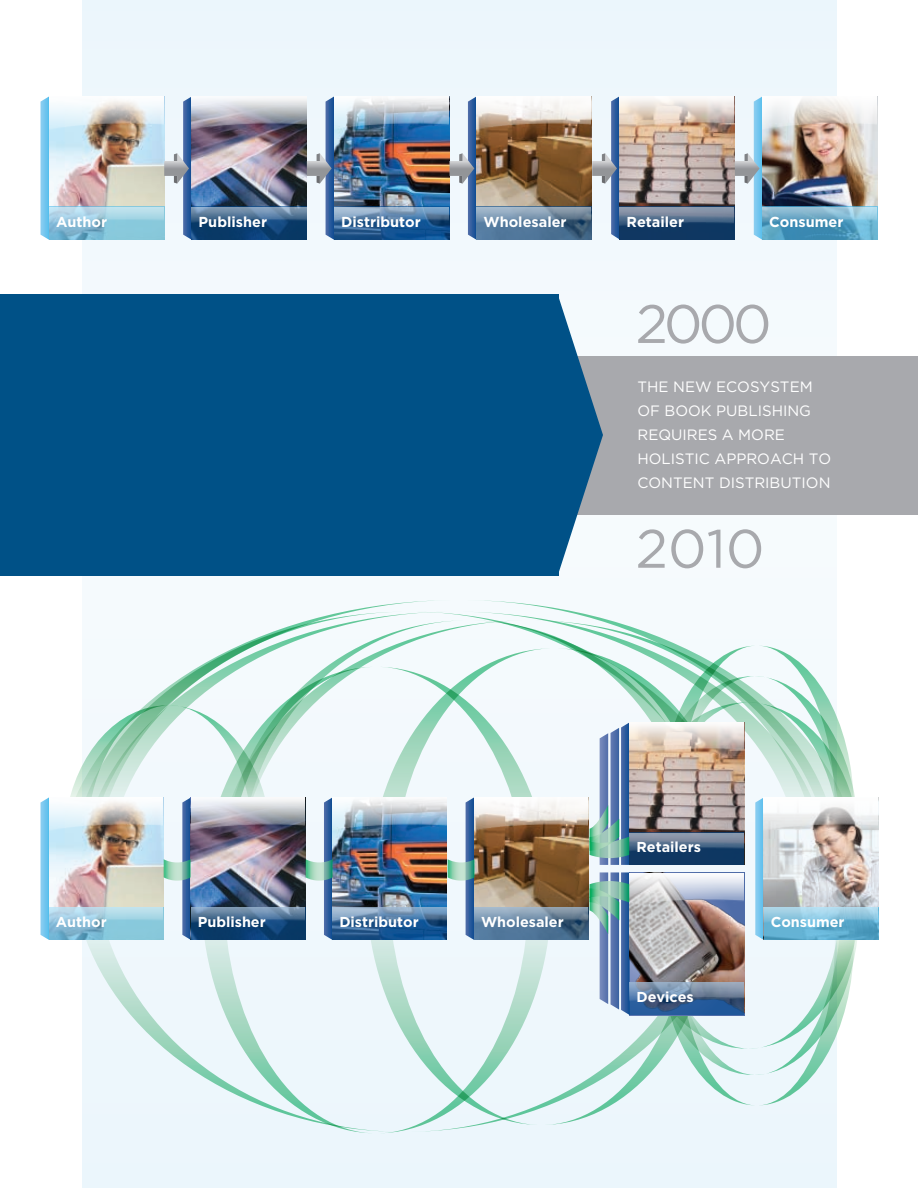
<style>
.page{position:relative;width:918px;height:1188px;background:#fff}
.page>*{position:absolute;margin:0;border:0;box-sizing:border-box;transform-origin:0 0}
.t1{font:54px "Gotham";letter-spacing:-.04em;color:#a8a9ad}
.t2{font:15px/24px "Gotham";color:#fff}
.t3{font:700 14.4px "Gotham";color:#fff}
</style>
<div class="page">
<div style="left:82px;top:444px;width:755px;height:744px;background:#f5fafd"></div>
<div style="left:82px;top:0;width:755px;height:458px;background:#edf7fc"></div>
<div style="left:544px;top:357px;width:374px;height:158px;background:#a8a9ad"></div>
<div style="left:0;top:294px;width:558px;height:282px;background:#005187"></div>
<svg style="left:558px;top:294px;width:45px;height:282px"></svg>
<svg style="left:40px;top:96px;width:9px;height:144px"></svg>
<img style="left:49px;top:96px;width:115px;height:111px">
<img style="left:192px;top:96px;width:115px;height:111px">
<img style="left:334px;top:96px;width:115px;height:111px">
<img style="left:477px;top:96px;width:115px;height:111px">
<img style="left:620px;top:96px;width:115px;height:110px">
<img style="left:762px;top:96px;width:116px;height:111px">
<svg style="left:49px;top:207px;width:115px;height:33px;fill:#87c7da"></svg>
<img style="left:49px;top:208px;width:115px;height:16px">
<svg style="left:192px;top:207px;width:115px;height:33px;fill:#093968"></svg>
<img style="left:192px;top:208px;width:114px;height:16px">
<div style="left:620px;top:206px;width:115px;height:34px;background:linear-gradient(to right,#113762,#0e3762)"></div>
<img style="left:620px;top:208px;width:114px;height:20px">
<svg style="left:762px;top:207px;width:116px;height:33px"></svg>
<img style="left:49px;top:97px;width:115px;height:37px">
<img style="left:192px;top:97px;width:114px;height:37px">
<svg style="left:334px;top:207px;width:115px;height:33px"></svg>
<img style="left:334px;top:208px;width:115px;height:16px">
<img style="left:334px;top:97px;width:115px;height:37px">
<svg style="left:477px;top:207px;width:115px;height:33px;fill:#4f769a"></svg>
<img style="left:477px;top:208px;width:114px;height:16px">
<img style="left:477px;top:97px;width:114px;height:37px">
<img style="left:620px;top:97px;width:114px;height:37px">
<img style="left:762px;top:97px;width:114px;height:37px">
<img style="left:762px;top:208px;width:114px;height:16px">
<svg style="left:164px;top:96px;width:28px;height:144px"></svg>
<svg style="left:307px;top:96px;width:27px;height:144px"></svg>
<svg style="left:450px;top:96px;width:27px;height:144px"></svg>
<svg style="left:592px;top:96px;width:28px;height:144px"></svg>
<svg style="left:735px;top:97px;width:27px;height:143px"></svg>
<svg style="left:455px;top:612px;width:225px;height:34px"></svg>
<svg style="left:239px;top:612px;width:216px;height:34px"></svg>
<svg style="left:40px;top:797px;width:9px;height:143px"></svg>
<img style="left:49px;top:835px;width:17px;height:72px">
<img style="left:857px;top:815px;width:21px;height:92px">
<svg style="left:49px;top:907px;width:17px;height:33px"></svg>
<img style="left:49px;top:908px;width:17px;height:17px">
<div style="left:764px;top:907px;width:114px;height:33px;background:#4998bb"></div>
<img style="left:857px;top:815px;width:20px;height:20px">
<img style="left:857px;top:908px;width:20px;height:17px">
<img style="left:66px;top:646px;width:791px;height:487px">
<p class="t3" style="left:56px;top:214px;width:53px">Author</p>
<p class="t3" style="left:199px;top:214px;width:70px">Publisher</p>
<p class="t3" style="left:341px;top:214px;width:81px">Distributor</p>
<p class="t3" style="left:483px;top:214px;width:85px">Wholesaler</p>
<p class="t3" style="left:627px;top:213px;width:59px">Retailer</p>
<p class="t3" style="left:769px;top:214px;width:76px">Consumer</p>
<p class="t1" style="left:636px;top:294px;width:138px">2000</p>
<p class="t2" style="left:638px;top:375px;width:195px">THE NEW ECOSYSTEM<br>OF BOOK PUBLISHING<br>REQUIRES A MORE<br>HOLISTIC APPROACH TO<br>CONTENT DISTRIBUTION</p>
<p class="t1" style="left:636px;top:519px;width:130px">2010</p>
<p class="t3" style="left:56px;top:914px;width:52px">Author</p>
<p class="t3" style="left:198px;top:914px;width:70px">Publisher</p>
<p class="t3" style="left:636px;top:839px;width:66px">Retailers</p>
<p class="t3" style="left:339px;top:914px;width:81px">Distributor</p>
<p class="t3" style="left:481px;top:914px;width:84px">Wholesaler</p>
<p class="t3" style="left:771px;top:914px;width:75px">Consumer</p>
<p class="t3" style="left:636px;top:989px;width:59px">Devices</p>
</div>
